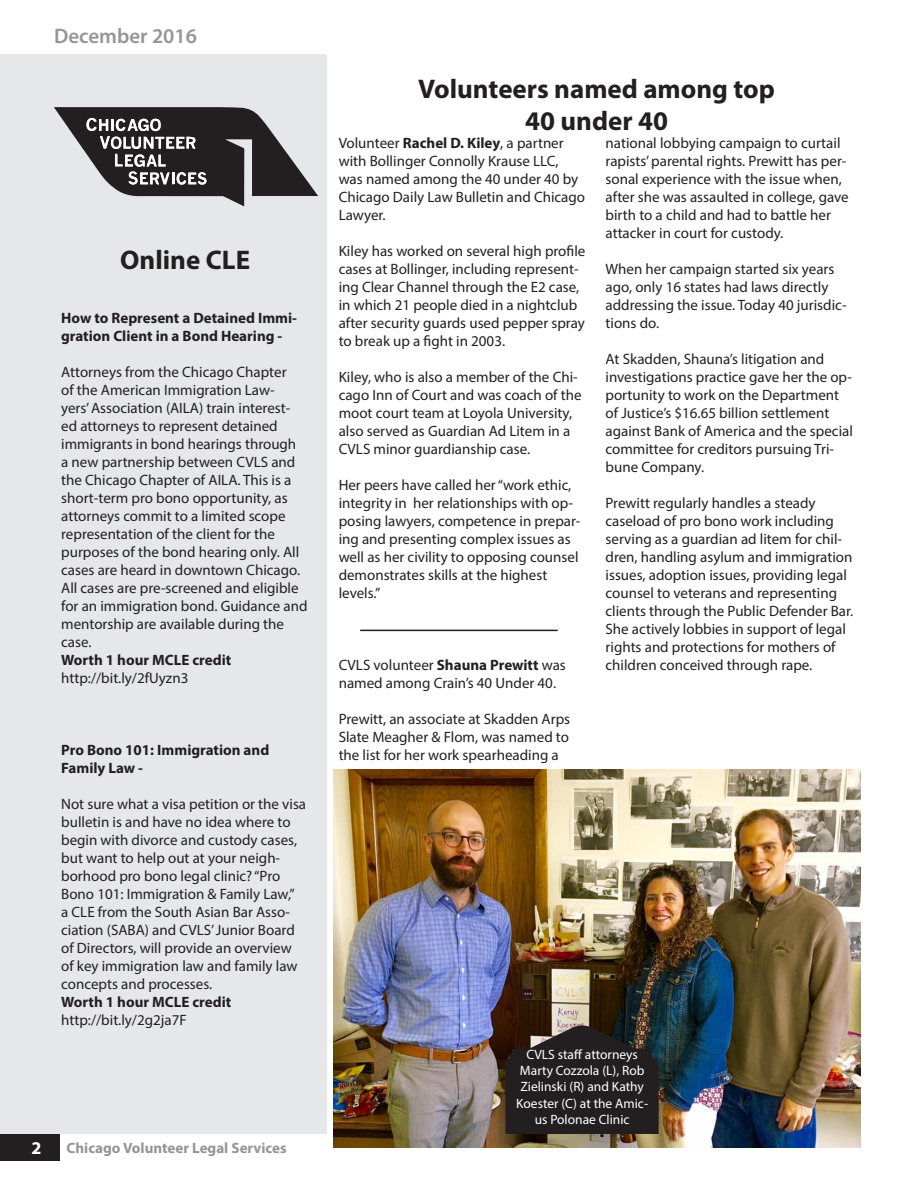
<style>
.page{position:relative;width:918px;height:1188px;background:#fff}
.page>*{position:absolute;margin:0;border:0;box-sizing:border-box;transform-origin:0 0}
.Header_black{font:700 27px "Myriad Pro";color:#231f20}
.t1{font:600 21px "Myriad Pro";color:#939598}
.t2{font:700 18px "Myriad Pro";color:#fff}
.Body_text_black{font:15px/18px "Myriad Pro";color:#231f20}
.Body_text_black-2{font:700 15px/18px "Myriad Pro";color:#231f20}
.t3{font:700 15px "Myriad Pro";color:#939598}
.Body_text_white{font:13.5px/16.2px "Myriad Pro";color:#fff;text-align:center}
.s1{font-weight:700}
</style>
<div class="page">
<div style="left:0;top:54px;width:327px;height:1080px;background:#e6e7e9"></div>
<div style="left:0;top:1134px;width:59px;height:27px;background:#231f20"></div>
<svg style="left:54px;top:107px;width:264px;height:99px"></svg>
<img style="left:334px;top:770px;width:527px;height:377px">
<img style="left:505px;top:1025px;width:154px;height:109px">
<div style="left:513px;top:1049px;width:139px;height:85px;background:#231f20"></div>
<hr style="left:360px;top:630px;width:198px;height:1px;background:#231f20">
<p class="t1" style="left:54px;top:23px;width:145px">December 2016</p>
<p class="Header_black" style="left:120px;top:242px;width:131px">Online CLE</p>
<p class="Body_text_black-2" style="left:61px;top:308px;width:237px">How to Represent a Detained Immi&shy;gration Client in a Bond Hearing -</p>
<p class="Body_text_black" style="left:61px;top:362px;width:248px">Attorneys from the Chicago Chapter<br>of the American Immigration Law-<br>yers’ Association (AILA) train interest&shy;ed attorneys to represent detained immigrants in bond hearings through<br>a new partnership between CVLS and the Chicago Chapter of AILA. This is a short-term pro bono opportunity, as attorneys commit to a limited scope representation of the client for the purposes of the bond hearing only. All cases are heard in downtown Chicago.<br>All cases are pre-screened and eligible for an immigration bond. Guidance and mentorship are available during the case.</p>
<p class="Body_text_black-2" style="left:61px;top:650px;width:172px">Worth 1 hour MCLE credit</p>
<p class="Body_text_black" style="left:61px;top:668px;width:129px">http://bit.ly/2fUyzn3</p>
<p class="Body_text_black-2" style="left:61px;top:740px;width:210px">Pro Bono 101: Immigration and<br>Family Law -</p>
<p class="Body_text_black" style="left:61px;top:794px;width:247px">Not sure what a visa petition or the visa bulletin is and have no idea where to begin with divorce and custody cases, but want to help out at your neigh&shy;borhood pro bono legal clinic? “Pro Bono 101: Immigration &amp; Family Law,”<br>a CLE from the South Asian Bar Asso&shy;ciation (SABA) and CVLS’ Junior Board of Directors, will provide an overview of key immigration law and family law concepts and processes.</p>
<p class="Body_text_black-2" style="left:61px;top:992px;width:172px">Worth 1 hour MCLE credit</p>
<p class="Body_text_black" style="left:61px;top:1010px;width:127px">http://bit.ly/2g2ja7F</p>
<p class="t2" style="left:31px;top:1136px;width:11px">2</p>
<p class="t3" style="left:67px;top:1138px;width:222px">Chicago Volunteer Legal Services</p>
<p class="Header_black" style="left:418px;top:71px;width:358px">Volunteers named among top</p>
<p class="Header_black" style="left:525px;top:103px;width:145px">40 under 40</p>
<p class="Body_text_black" style="left:339px;top:134px;width:248px">Volunteer <span class="s1">Rachel D. Kiley</span>, a partner with Bollinger Connolly Krause LLC, was named among the 40 under 40 by<br>Chicago Daily Law Bulletin and Chicago<br>Lawyer.</p>
<p class="Body_text_black" style="left:339px;top:242px;width:248px">Kiley has worked on several high profile cases at Bollinger, including represent&shy;ing Clear Channel through the E2 case, in which 21 people died in a nightclub after security guards used pepper spray to break up a fight in 2003.</p>
<p class="Body_text_black" style="left:339px;top:368px;width:244px">Kiley, who is also a member of the Chi&shy;cago Inn of Court and was coach of the moot court team at Loyola University, also served as Guardian Ad Litem in a CVLS minor guardianship case.</p>
<p class="Body_text_black" style="left:339px;top:476px;width:243px">Her peers have called her “work ethic, integrity in her relationships with op&shy;posing lawyers, competence in prepar&shy;ing and presenting complex issues as well as her civility to opposing counsel demonstrates skills at the highest levels.”</p>
<p class="Body_text_black" style="left:339px;top:656px;width:229px">CVLS volunteer <span class="s1">Shauna Prewitt</span> was named among Crain’s 40 Under 40.</p>
<p class="Body_text_black" style="left:339px;top:710px;width:233px;text-align:justify">Prewitt, an associate at Skadden Arps Slate Meagher &amp; Flom, was named to the list for her work spearheading a</p>
<p class="Body_text_black" style="left:606px;top:134px;width:245px">national lobbying campaign to curtail rapists’ parental rights. Prewitt has per&shy;sonal experience with the issue when, after she was assaulted in college, gave birth to a child and had to battle her attacker in court for custody.</p>
<p class="Body_text_black" style="left:606px;top:260px;width:243px">When her campaign started six years ago, only 16 states had laws directly addressing the issue. Today 40 jurisdic&shy;tions do.</p>
<p class="Body_text_black" style="left:606px;top:350px;width:249px">At Skadden, Shauna’s litigation and investigations practice gave her the op&shy;portunity to work on the Department of Justice’s $16.65 billion settlement against Bank of America and the special committee for creditors pursuing Tri&shy;bune Company.</p>
<p class="Body_text_black" style="left:606px;top:494px;width:249px">Prewitt regularly handles a steady caseload of pro bono work including serving as a guardian ad litem for chil&shy;dren, handling asylum and immigration issues, adoption issues, providing legal counsel to veterans and representing clients through the Public Defender Bar.<br>She actively lobbies in support of legal rights and protections for mothers of children conceived through rape.</p>
<p class="Body_text_white" style="left:516px;top:1046px;width:133px">CVLS staff attorneys<br>Marty Cozzola (L), Rob<br>Zielinski (R) and Kathy<br>Koester (C) at the Amic&shy;us Polonae Clinic</p>
</div>
